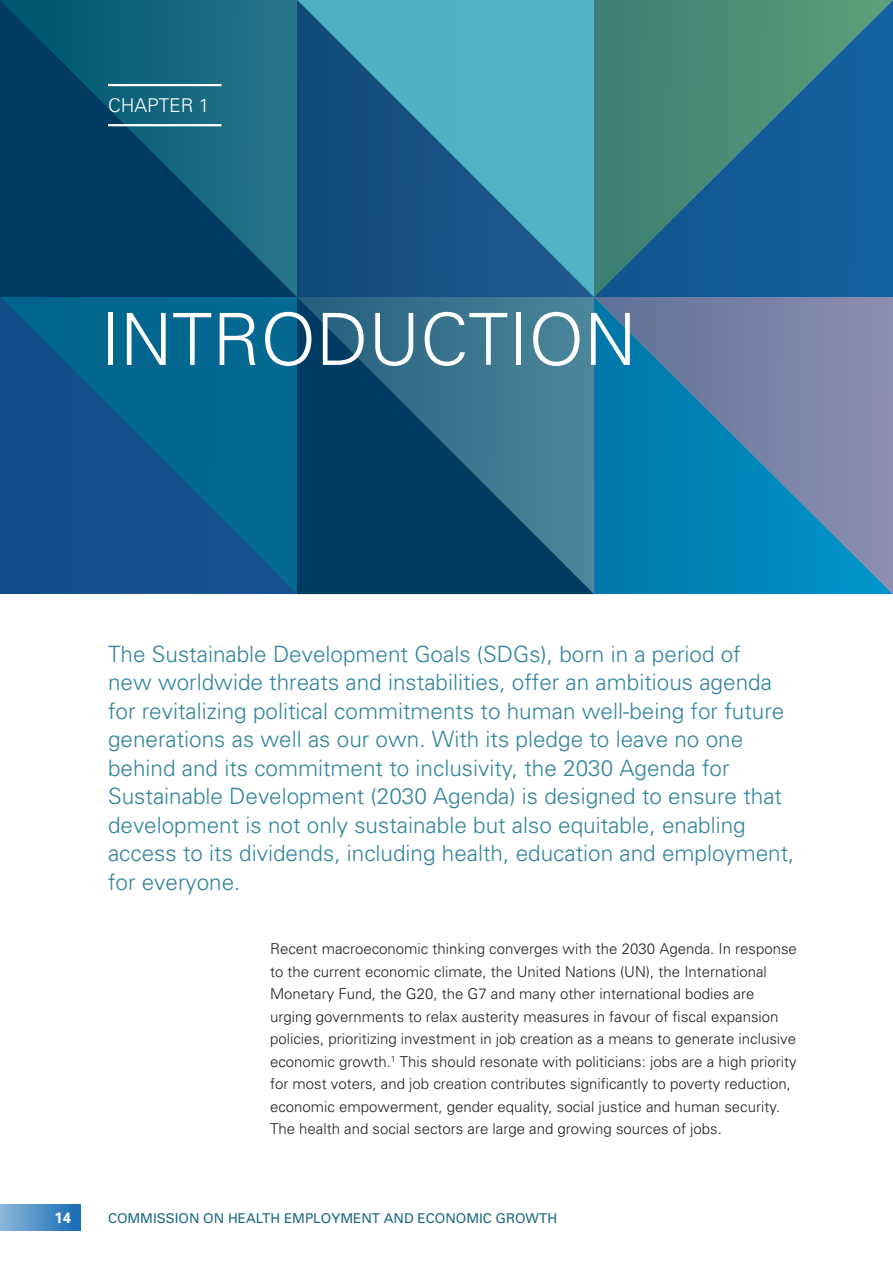
<style>
.page{position:relative;width:893px;height:1263px;background:#fff}
.page>*{position:absolute;margin:0;border:0;box-sizing:border-box;transform-origin:0 0}
.t1{font:300 72px "Univers";color:#fff}
.t2{font:300 22.5px/28.5px "Univers";color:#32859d}
.t3{font:300 19.05px "Univers";color:#fff}
.t4{font:300 15px/22.5px "Univers";color:#231f20}
.t5{font:700 15px "Univers";color:#fff}
.t6{font:13.5px "Univers";color:#1c6881}
</style>
<div class="page">
<div style="left:0;top:1204px;width:81px;height:27px;background:linear-gradient(to right,#8db7db,#146bb5)"></div>
<svg style="left:297px;top:0;width:596px;height:594px;background:#2e708f"></svg>
<svg style="left:297px;top:0;width:297px;height:297px;background:#327ea1"></svg>
<svg style="left:0;top:0;width:297px;height:297px;background:#0c5271"></svg>
<svg style="left:0;top:297px;width:297px;height:297px;background:#0c5a8c"></svg>
<hr style="left:108px;top:124px;width:114px;height:2px;background:#fff">
<hr style="left:108px;top:84px;width:114px;height:2px;background:#fff">
<p class="t3" style="left:108px;top:93px;width:103px">CHAPTER 1</p>
<h1 class="t1" style="left:100px;top:296px;width:538px">INTRODUCTION</h1>
<p class="t2" style="left:108px;top:639px;width:688px">The Sustainable Development Goals (SDGs), born in a period of<br>new worldwide threats and instabilities, offer an ambitious agenda for revitalizing political commitments to human well-being for future generations as well as our own. With its pledge to leave no one behind and its commitment to inclusivity, the 2030 Agenda for Sustainable Development (2030 Agenda) is designed to ensure that development is not only sustainable but also equitable, enabling access to its dividends, including health, education and employment, for everyone.</p>
<p class="t4" style="left:270px;top:937px;width:528px">Recent macroeconomic thinking converges with the 2030 Agenda. In response to the current economic climate, the United Nations (UN), the International Monetary Fund, the G20, the G7 and many other international bodies are urging governments to relax austerity measures in favour of fiscal expansion policies, prioritizing investment in job creation as a means to generate inclusive economic growth.<sup>1</sup> This should resonate with politicians: jobs are a high priority for most voters, and job creation contributes significantly to poverty reduction, economic empowerment, gender equality, social justice and human security.<br>The health and social sectors are large and growing sources of jobs.</p>
<p class="t5" style="left:54px;top:1208px;width:18px">14</p>
<p class="t6" style="left:108px;top:1210px;width:451px">COMMISSION ON HEALTH EMPLOYMENT AND ECONOMIC GROWTH</p>
</div>
